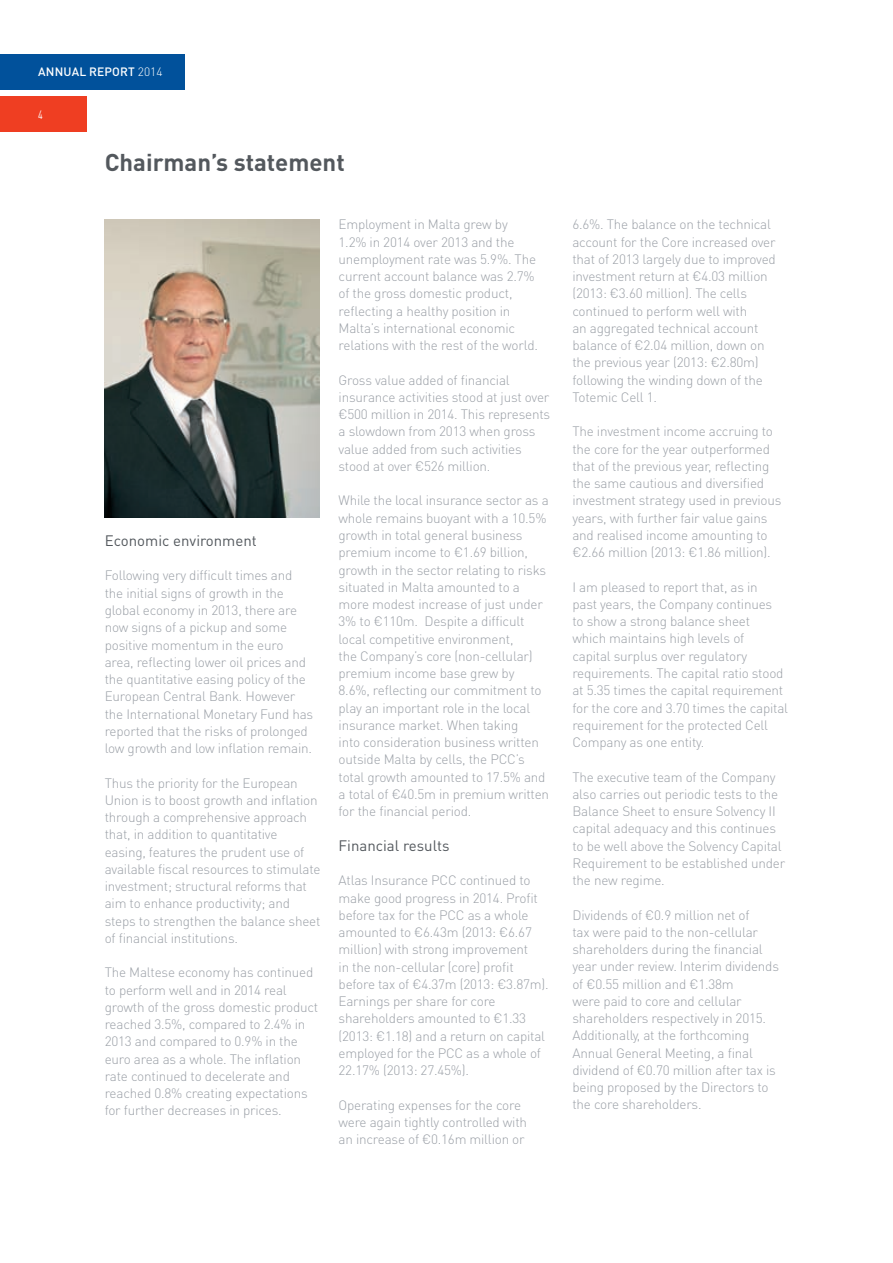
<style>
.page{position:relative;width:893px;height:1263px;background:#fff}
.page>*{position:absolute;margin:0;border:0;box-sizing:border-box;transform-origin:0 0}
.t1{font:700 24px "DIN Pro";color:#53585d}
.Title_of_text_GRAY{font:15px "DIN Pro";color:#53585d}
.Text{font:300 13.5px/17.2px "DIN Pro";letter-spacing:-.015em;color:#9ba0a7}
.t2{font:500 12px "DIN Pro";letter-spacing:.01em;color:#fff}
.Page_number{font:12px "DIN Pro";color:#fff;scale:.74 1}
.s1{font-weight:300}
</style>
<div class="page">
<div style="left:0;top:54px;width:185px;height:35px;background:#01519b"></div>
<div style="left:0;top:97px;width:86px;height:35px;background:#ef3e22"></div>
<img style="left:105px;top:219px;width:215px;height:299px">
<p class="t2" style="left:38px;top:64px;width:126px">ANNUAL REPORT <span class="s1">2014</span></p>
<p class="Page_number" style="left:38px;top:106px;width:8px">4</p>
<p class="t1" style="left:105px;top:146px;width:242px">Chairman’s statement</p>
<p class="Title_of_text_GRAY" style="left:105px;top:531px;width:154px">Economic environment</p>
<p class="Text" style="left:105px;top:566px;width:210px">Following very difficult times and the initial signs of growth in the global economy in 2013, there are now signs of a pickup and some positive momentum in the euro area, reflecting lower oil prices and the quantitative easing policy of the European Central Bank. However the International Monetary Fund has reported that the risks of prolonged low growth and low inflation remain.</p>
<p class="Text" style="left:105px;top:773px;width:217px">Thus the priority for the European Union is to boost growth and inflation through a comprehensive approach that, in addition to quantitative easing, features the prudent use of available fiscal resources to stimulate investment; structural reforms that aim to enhance productivity; and steps to strengthen the balance sheet of financial institutions.</p>
<p class="Text" style="left:105px;top:963px;width:215px">The Maltese economy has continued to perform well and in 2014 real growth of the gross domestic product reached 3.5%, compared to 2.4% in 2013 and compared to 0.9% in the euro area as a whole. The inflation rate continued to decelerate and reached 0.8% creating expectations for further decreases in prices.</p>
<p class="Text" style="left:339px;top:215px;width:201px">Employment in Malta grew by<br>1.2% in 2014 over 2013 and the unemployment rate was 5.9%. The current account balance was 2.7% of the gross domestic product, reflecting a healthy position in<br>Malta’s international economic relations with the rest of the world.</p>
<p class="Text" style="left:339px;top:371px;width:213px">Gross value added of financial insurance activities stood at just over €500 million in 2014. This represents a slowdown from 2013 when gross value added from such activities stood at over €526 million.</p>
<p class="Text" style="left:339px;top:491px;width:212px">While the local insurance sector as a whole remains buoyant with a 10.5% growth in total general business premium income to €1.69 billion, growth in the sector relating to risks situated in Malta amounted to a more modest increase of just under 3% to €110m. Despite a difficult local competitive environment,<br>the Company’s core (non-cellular) premium income base grew by 8.6%, reflecting our commitment to play an important role in the local insurance market. When taking<br>into consideration business written outside Malta by cells, the PCC’s total growth amounted to 17.5% and a total of €40.5m in premium written for the financial period.</p>
<p class="Title_of_text_GRAY" style="left:339px;top:835px;width:112px">Financial results</p>
<p class="Text" style="left:339px;top:871px;width:212px">Atlas Insurance PCC continued to make good progress in 2014. Profit before tax for the PCC as a whole amounted to €6.43m (2013: €6.67 million) with strong improvement<br>in the non-cellular (core) profit before tax of €4.37m (2013: €3.87m).<br>Earnings per share for core shareholders amounted to €1.33 (2013: €1.18) and a return on capital employed for the PCC as a whole of<br>22.17% (2013: 27.45%).</p>
<p class="Text" style="left:339px;top:1096px;width:190px">Operating expenses for the core were again tightly controlled with an increase of €0.16m million or</p>
<p class="Text" style="left:572px;top:215px;width:205px">6.6%. The balance on the technical account for the Core increased over that of 2013 largely due to improved investment return at €4.03 million (2013: €3.60 million). The cells continued to perform well with<br>an aggregated technical account balance of €2.04 million, down on the previous year (2013: €2.80m) following the winding down of the<br>Totemic Cell 1.</p>
<p class="Text" style="left:572px;top:422px;width:211px">The investment income accruing to the core for the year outperformed that of the previous year, reflecting the same cautious and diversified investment strategy used in previous years, with further fair value gains and realised income amounting to €2.66 million (2013: €1.86 million).</p>
<p class="Text" style="left:572px;top:578px;width:217px">I am pleased to report that, as in<br>past years, the Company continues<br>to show a strong balance sheet<br>which maintains high levels of<br>capital surplus over regulatory requirements. The capital ratio stood at 5.35 times the capital requirement for the core and 3.70 times the capital requirement for the protected Cell Company as one entity.</p>
<p class="Text" style="left:572px;top:767px;width:214px">The executive team of the Company also carries out periodic tests to the Balance Sheet to ensure Solvency II capital adequacy and this continues to be well above the Solvency Capital Requirement to be established under the new regime.</p>
<p class="Text" style="left:572px;top:905px;width:208px">Dividends of €0.9 million net of<br>tax were paid to the non-cellular shareholders during the financial year under review. Interim dividends of €0.55 million and €1.38m<br>were paid to core and cellular shareholders respectively in 2015.<br>Additionally, at the forthcoming<br>Annual General Meeting, a final dividend of €0.70 million after tax is being proposed by the Directors to the core shareholders.</p>
</div>
